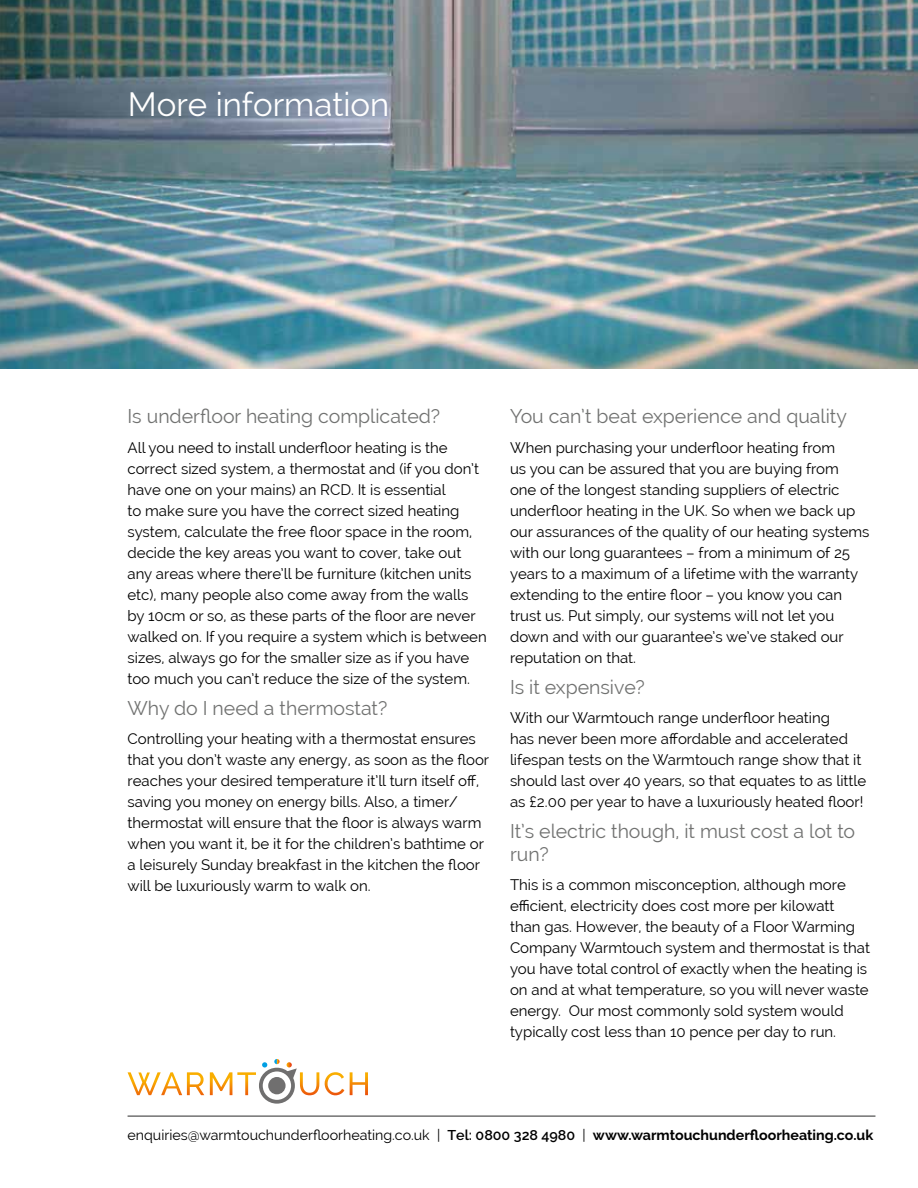
<style>
.page{position:relative;width:918px;height:1188px;background:#fff}
.page>*{position:absolute;margin:0;border:0;box-sizing:border-box;transform-origin:0 0}
.t1{font:33px "Raleway";color:#fff}
.t2{font:19.5px/22.4px "Raleway";color:#717271}
.t3{font:15px/21px "Raleway";color:#000}
.t4{font:14.25px "Raleway";color:#000}
.s1{font-weight:600}
.s2{font-weight:700}
</style>
<div class="page">
<img style="left:0;top:0;width:918px;height:368px">
<svg style="left:128px;top:1072px;width:76px;height:23px"></svg>
<svg style="left:210px;top:1072px;width:46px;height:23px"></svg>
<svg style="left:325px;top:1072px;width:19px;height:23px"></svg>
<svg style="left:350px;top:1072px;width:18px;height:23px"></svg>
<div style="left:259px;top:1068px;width:36px;height:36px;border:4px solid #706f6f;border-radius:50%"></div>
<svg style="left:262px;top:1062px;width:5px;height:6px"></svg>
<svg style="left:274px;top:1059px;width:45px;height:36px"></svg>
<div style="left:268px;top:1077px;width:18px;height:17px;background:#706f6f;border-radius:50%"></div>
<hr style="left:128px;top:1115px;width:747px;height:2px;background:#717271">
<h1 class="t1" style="left:128px;top:85px;width:263px">More information</h1>
<h2 class="t2" style="left:128px;top:405px;width:314px">Is underfloor heating complicated?</h2>
<p class="t3" style="left:128px;top:437px;width:361px">All you need to install underfloor heating is the correct sized system, a thermostat and (if you don’t have one on your mains) an RCD. It is essential<br>to make sure you have the correct sized heating system, calculate the free floor space in the room, decide the key areas you want to cover, take out any areas where there’ll be furniture (kitchen units etc), many people also come away from the walls by 10cm or so, as these parts of the floor are never walked on. If you require a system which is between sizes, always go for the smaller size as if you have too much you can’t reduce the size of the system.</p>
<h2 class="t2" style="left:128px;top:697px;width:261px">Why do I need a thermostat?</h2>
<p class="t3" style="left:128px;top:728px;width:363px">Controlling your heating with a thermostat ensures that you don’t waste any energy, as soon as the floor reaches your desired temperature it’ll turn itself off, saving you money on energy bills. Also, a timer/ thermostat will ensure that the floor is always warm when you want it, be it for the children’s bathtime or a leisurely Sunday breakfast in the kitchen the floor will be luxuriously warm to walk on.</p>
<h2 class="t2" style="left:510px;top:405px;width:338px">You can’t beat experience and quality</h2>
<p class="t3" style="left:510px;top:437px;width:361px">When purchasing your underfloor heating from<br>us you can be assured that you are buying from<br>one of the longest standing suppliers of electric underfloor heating in the UK. So when we back up our assurances of the quality of our heating systems with our long guarantees – from a minimum of 25 years to a maximum of a lifetime with the warranty extending to the entire floor – you know you can trust us. Put simply, our systems will not let you down and with our guarantee’s we’ve staked our reputation on that.</p>
<h2 class="t2" style="left:510px;top:676px;width:136px">Is it expensive?</h2>
<p class="t3" style="left:510px;top:707px;width:358px">With our Warmtouch range underfloor heating<br>has never been more affordable and accelerated lifespan tests on the Warmtouch range show that it should last over 40 years, so that equates to as little as £2.00 per year to have a luxuriously heated floor!</p>
<h2 class="t2" style="left:510px;top:820px;width:347px">It’s electric though, it must cost a lot to run?</h2>
<p class="t3" style="left:510px;top:874px;width:362px">This is a common misconception, although more efficient, electricity does cost more per kilowatt<br>than gas. However, the beauty of a Floor Warming Company Warmtouch system and thermostat is that you have total control of exactly when the heating is on and at what temperature, so you will never waste energy. Our most commonly sold system would typically cost less than 10 pence per day to run.</p>
<p class="t4" style="left:128px;top:1126px;width:747px">enquiries@warmtouchunderfloorheating.co.uk | <span class="s1">Tel: 0800 328 4980</span> | <span class="s2">www.warmtouchunderfloorheating.co.uk</span></p>
</div>
